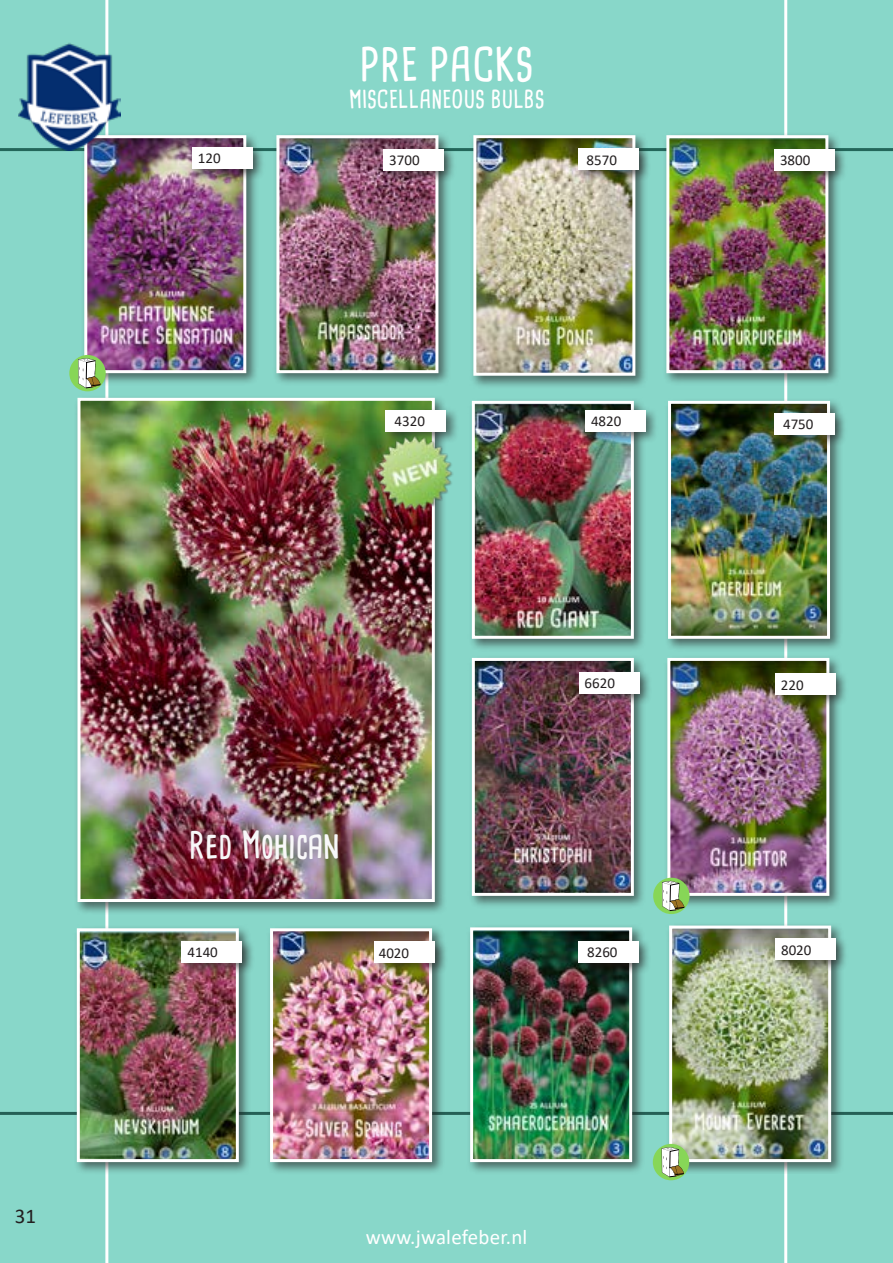
<style>
.page{position:relative;width:893px;height:1263px;background:#88d7c9}
.page>*{position:absolute;margin:0;border:0;box-sizing:border-box;transform-origin:0 0}
.t1{font:700 45px "Cardenio Modern";color:#fff}
.t2{font:700 36px "Cardenio Modern";color:#f8f8f9}
.t3{font:700 24px "Cardenio Modern";color:#fff}
.t4{font:21px "Calibri";letter-spacing:.01em;color:#fff}
.t5{font:21px "Calibri";color:#231f20}
.t6{font:15px "Calibri";color:#231f20}
</style>
<div class="page">
<hr style="left:105px;top:0;width:3px;height:1263px;background:#fff">
<hr style="left:784px;top:0;width:3px;height:1263px;background:#fff">
<hr style="left:0;top:148px;width:893px;height:3px;background:#23665a">
<hr style="left:0;top:1112px;width:893px;height:3px;background:#256056">
<div style="left:665px;top:921px;width:178px;height:253px;background:#231f20;opacity:.6"></div>
<img style="left:673px;top:929px;width:154px;height:229px">
<div style="left:669px;top:925px;width:162px;height:237px;border:3px solid #fff"></div>
<div style="left:73px;top:924px;width:178px;height:250px;background:#231f20;opacity:.6"></div>
<img style="left:81px;top:932px;width:154px;height:226px">
<div style="left:77px;top:928px;width:162px;height:234px;border:3px solid #fff"></div>
<div style="left:73px;top:394px;width:374px;height:520px;background:#231f20;opacity:.6"></div>
<img style="left:81px;top:402px;width:350px;height:496px">
<div style="left:77px;top:398px;width:358px;height:504px;border:3px solid #fff"></div>
<div style="left:468px;top:654px;width:178px;height:254px;background:#231f20;opacity:.6"></div>
<img style="left:476px;top:662px;width:154px;height:230px">
<div style="left:472px;top:658px;width:162px;height:238px;border:3px solid #fff"></div>
<div style="left:272px;top:131px;width:179px;height:255px;background:#231f20;opacity:.6"></div>
<img style="left:280px;top:139px;width:154px;height:230px">
<div style="left:276px;top:135px;width:162px;height:238px;border:3px solid #fff"></div>
<div style="left:663px;top:654px;width:179px;height:254px;background:#231f20;opacity:.6"></div>
<img style="left:671px;top:662px;width:154px;height:230px">
<div style="left:667px;top:658px;width:162px;height:238px;border:3px solid #fff"></div>
<div style="left:662px;top:131px;width:179px;height:255px;background:#231f20;opacity:.6"></div>
<img style="left:670px;top:139px;width:154px;height:230px">
<div style="left:666px;top:135px;width:162px;height:238px;border:3px solid #fff"></div>
<div style="left:469px;top:131px;width:179px;height:257px;background:#231f20;opacity:.6"></div>
<img style="left:477px;top:139px;width:154px;height:233px">
<div style="left:473px;top:135px;width:162px;height:241px;border:3px solid #fff"></div>
<div style="left:266px;top:924px;width:178px;height:250px;background:#231f20;opacity:.6"></div>
<img style="left:274px;top:932px;width:154px;height:226px">
<div style="left:270px;top:928px;width:162px;height:234px;border:3px solid #fff"></div>
<div style="left:468px;top:397px;width:178px;height:254px;background:#231f20;opacity:.6"></div>
<img style="left:476px;top:405px;width:154px;height:230px">
<div style="left:472px;top:401px;width:162px;height:238px;border:3px solid #fff"></div>
<div style="left:664px;top:397px;width:178px;height:254px;background:#231f20;opacity:.6"></div>
<img style="left:672px;top:405px;width:154px;height:230px">
<div style="left:668px;top:401px;width:162px;height:238px;border:3px solid #fff"></div>
<div style="left:466px;top:923px;width:178px;height:251px;background:#231f20;opacity:.6"></div>
<img style="left:474px;top:931px;width:154px;height:227px">
<div style="left:470px;top:927px;width:162px;height:235px;border:3px solid #fff"></div>
<div style="left:80px;top:131px;width:178px;height:255px;background:#231f20;opacity:.6"></div>
<img style="left:88px;top:139px;width:154px;height:230px">
<div style="left:84px;top:135px;width:162px;height:238px;border:3px solid #fff"></div>
<div style="left:574px;top:145px;width:77px;height:38px;background:#231f20;opacity:.6"></div>
<div style="left:578px;top:149px;width:61px;height:21px;background:#fff"></div>
<div style="left:370px;top:938px;width:78px;height:38px;background:#231f20;opacity:.6"></div>
<div style="left:374px;top:942px;width:61px;height:21px;background:#fff"></div>
<div style="left:574px;top:937px;width:77px;height:38px;background:#231f20;opacity:.6"></div>
<div style="left:578px;top:941px;width:61px;height:21px;background:#fff"></div>
<div style="left:771px;top:935px;width:77px;height:37px;background:#231f20;opacity:.6"></div>
<div style="left:775px;top:939px;width:61px;height:21px;background:#fff"></div>
<div style="left:188px;top:144px;width:77px;height:37px;background:#231f20;opacity:.6"></div>
<div style="left:192px;top:148px;width:61px;height:21px;background:#fff"></div>
<div style="left:770px;top:409px;width:77px;height:38px;background:#231f20;opacity:.6"></div>
<div style="left:774px;top:413px;width:61px;height:21px;background:#fff"></div>
<div style="left:575px;top:668px;width:77px;height:38px;background:#231f20;opacity:.6"></div>
<div style="left:579px;top:672px;width:60px;height:21px;background:#fff"></div>
<div style="left:379px;top:145px;width:77px;height:38px;background:#231f20;opacity:.6"></div>
<div style="left:383px;top:149px;width:61px;height:21px;background:#fff"></div>
<div style="left:381px;top:406px;width:78px;height:38px;background:#231f20;opacity:.6"></div>
<div style="left:385px;top:410px;width:61px;height:21px;background:#fff"></div>
<div style="left:177px;top:937px;width:78px;height:38px;background:#231f20;opacity:.6"></div>
<div style="left:181px;top:941px;width:61px;height:21px;background:#fff"></div>
<div style="left:581px;top:406px;width:77px;height:38px;background:#231f20;opacity:.6"></div>
<div style="left:585px;top:410px;width:61px;height:21px;background:#fff"></div>
<div style="left:771px;top:670px;width:77px;height:37px;background:#231f20;opacity:.6"></div>
<div style="left:775px;top:674px;width:61px;height:21px;background:#fff"></div>
<div style="left:770px;top:145px;width:77px;height:38px;background:#231f20;opacity:.6"></div>
<div style="left:774px;top:149px;width:61px;height:21px;background:#fff"></div>
<div style="left:653px;top:878px;width:37px;height:36px;background:#87d657;border-radius:50%"></div>
<svg style="left:662px;top:881px;width:23px;height:30px"></svg>
<div style="left:653px;top:1144px;width:36px;height:36px;background:#87d657;border-radius:50%"></div>
<svg style="left:662px;top:1147px;width:23px;height:30px"></svg>
<div style="left:69px;top:355px;width:37px;height:36px;background:#87d657;border-radius:50%"></div>
<svg style="left:78px;top:358px;width:23px;height:31px"></svg>
<img style="left:18px;top:41px;width:102px;height:110px">
<img style="left:374px;top:431px;width:84px;height:84px">
<h3 class="t5" style="left:15px;top:1201px;width:23px">31</h3>
<p class="t6" style="left:198px;top:148px;width:24px">120</p>
<h1 class="t1" style="left:360px;top:33px;width:175px">PRE PACKS</h1>
<h3 class="t3" style="left:349px;top:82px;width:197px">MISCELLANEOUS BULBS</h3>
<p class="t6" style="left:389px;top:150px;width:32px">3700</p>
<p class="t6" style="left:587px;top:149px;width:32px">8570</p>
<p class="t6" style="left:780px;top:150px;width:32px">3800</p>
<p class="t6" style="left:395px;top:411px;width:32px">4320</p>
<h2 class="t2" style="left:189px;top:820px;width:153px">Red Mohican</h2>
<p class="t6" style="left:187px;top:942px;width:32px">4140</p>
<p class="t6" style="left:379px;top:942px;width:32px">4020</p>
<p class="t6" style="left:591px;top:411px;width:32px">4820</p>
<p class="t6" style="left:585px;top:673px;width:32px">6620</p>
<p class="t6" style="left:783px;top:414px;width:32px">4750</p>
<p class="t6" style="left:781px;top:674px;width:24px">220</p>
<p class="t6" style="left:587px;top:941px;width:32px">8260</p>
<p class="t6" style="left:781px;top:939px;width:32px">8020</p>
<h3 class="t4" style="left:366px;top:1222px;width:163px">www.jwalefeber.nl</h3>
</div>
